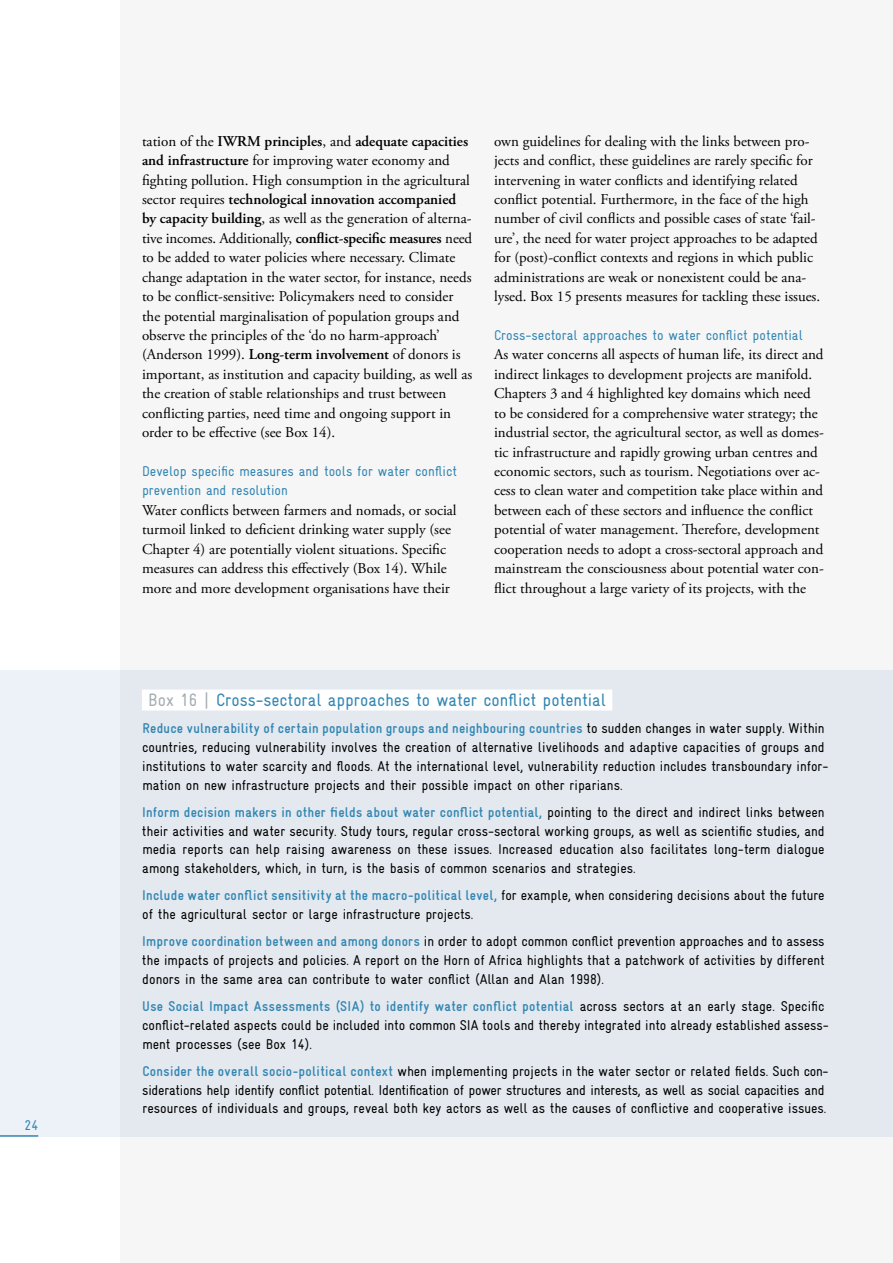
<style>
.page{position:relative;width:893px;height:1263px;background:#fff}
.page>*{position:absolute;margin:0;border:0;box-sizing:border-box;transform-origin:0 0}
.t1{font:18px "Gravur Condensed";color:#3286b3}
.t2{font:15px/19.5px "Adobe Garamond Pro";color:#000}
.t3{font:14.25px/18.8px "Gravur Condensed";color:#000}
.t4{font:14.25px/19.4px "Gravur Condensed";color:#3286b3}
.s1{font-weight:600}
.s2{color:#a5acb1}
.s3{font-weight:700;color:#3286b3}
</style>
<div class="page">
<div style="left:121px;top:0;width:772px;height:1263px;background:#f6f6f6"></div>
<div style="left:0;top:670px;width:893px;height:466px;background:#e4e9ef"></div>
<div style="left:142px;top:689px;width:470px;height:21px;background:#fff"></div>
<hr style="left:0;top:1135px;width:38px;height:2px;background:#3286b3">
<p class="t4" style="left:25px;top:1115px;width:15px">24</p>
<p class="t2" style="left:142px;top:132px;width:332px">tation of the <span class="s1">IWRM principles</span>, and <span class="s1">adequate capacities and infrastructure</span> for improving water economy and fighting pollution. High consumption in the agricultural sector requires <span class="s1">technological innovation accompanied by capacity building</span>, as well as the generation of alterna&shy;tive incomes. Additionally, <span class="s1">conflict-specific measures</span> need to be added to water policies where necessary. Climate change adaptation in the water sector, for instance, needs to be conflict-sensitive: Policymakers need to consider the potential marginalisation of population groups and observe the principles of the ‘do no harm-approach’ (Anderson 1999). <span class="s1">Long-term involvement</span> of donors is important, as institution and capacity building, as well as the creation of stable relationships and trust between conflicting parties, need time and ongoing support in order to be effective (see Box 14).</p>
<p class="t4" style="left:142px;top:461px;width:317px">Develop specific measures and tools for water conflict prevention and resolution</p>
<p class="t2" style="left:142px;top:501px;width:316px">Water conflicts between farmers and nomads, or social turmoil linked to deficient drinking water supply (see Chapter 4) are potentially violent situations. Specific measures can address this effectively (Box 14). While more and more development organisations have their</p>
<p class="t2" style="left:494px;top:132px;width:328px">own guidelines for dealing with the links between pro&shy;jects and conflict, these guidelines are rarely specific for intervening in water conflicts and identifying related conflict potential. Furthermore, in the face of the high number of civil conflicts and possible cases of state ‘fail&shy;ure’, the need for water project approaches to be adapted for (post)-conflict contexts and regions in which public administrations are weak or nonexistent could be ana&shy;lysed. Box 15 presents measures for tackling these issues.</p>
<p class="t4" style="left:494px;top:325px;width:310px">Cross-sectoral approaches to water conflict potential</p>
<p class="t2" style="left:494px;top:345px;width:331px">As water concerns all aspects of human life, its direct and indirect linkages to development projects are manifold.<br>Chapters 3 and 4 highlighted key domains which need to be considered for a comprehensive water strategy; the industrial sector, the agricultural sector, as well as domes&shy;tic infrastructure and rapidly growing urban centres and economic sectors, such as tourism. Negotiations over ac&shy;cess to clean water and competition take place within and between each of these sectors and influence the conflict potential of water management. Therefore, development cooperation needs to adopt a cross-sectoral approach and mainstream the consciousness about potential water con&shy;flict throughout a large variety of its projects, with the</p>
<p class="t1" style="left:148px;top:690px;width:459px"><span class="s2">Box 16 |</span> Cross-sectoral approaches to water conflict potential</p>
<p class="t3" style="left:142px;top:719px;width:687px"><span class="s3">Reduce vulnerability of certain population groups and neighbouring countries</span> to sudden changes in water supply. Within countries, reducing vulnerability involves the creation of alternative livelihoods and adaptive capacities of groups and institutions to water scarcity and floods. At the international level, vulnerability reduction includes transboundary infor&shy;mation on new infrastructure projects and their possible impact on other riparians.</p>
<p class="t3" style="left:142px;top:802px;width:684px;text-align:justify"><span class="s3">Inform decision makers in other fields about water conflict potential,</span> pointing to the direct and indirect links between their activities and water security. Study tours, regular cross-sectoral working groups, as well as scientific studies, and media reports can help raising awareness on these issues. I ncreased education also facilitates long-term dialogue among stakeholders, which, in turn, is the basis of common scenarios and strategies.</p>
<p class="t3" style="left:142px;top:886px;width:684px"><span class="s3">Include water conflict sensitivity at the macro-political level,</span> for example, when considering decisions about the future of the agricultural sector or large infrastructure projects.</p>
<p class="t3" style="left:142px;top:932px;width:684px;text-align:justify"><span class="s3">Improve coordination between and among donors</span> in order to adopt common conflict prevention approaches and to assess the impacts of projects and policies. A report on the Horn of Africa highlights that a patchwork of activities by different donors in the same area can contribute to water conflict (Allan and Alan 1998).</p>
<p class="t3" style="left:142px;top:997px;width:687px"><span class="s3">Use Social Impact Assessments (SIA) to identify water conflict potential</span> across sectors at an early stage. Specific conflict-related aspects could be included into common SIA tools and thereby integrated into already established assess&shy;ment processes (see Box 14).</p>
<p class="t3" style="left:142px;top:1061px;width:688px"><span class="s3">Consider the overall socio-political context</span> when implementing projects in the water sector or related fields. Such con&shy;siderations help identify conflict potential. I dentification of power structures and interests, as well as social capacities and resources of individuals and groups, reveal both key actors as well as the causes of conflictive and cooperative issues.</p>
</div>
